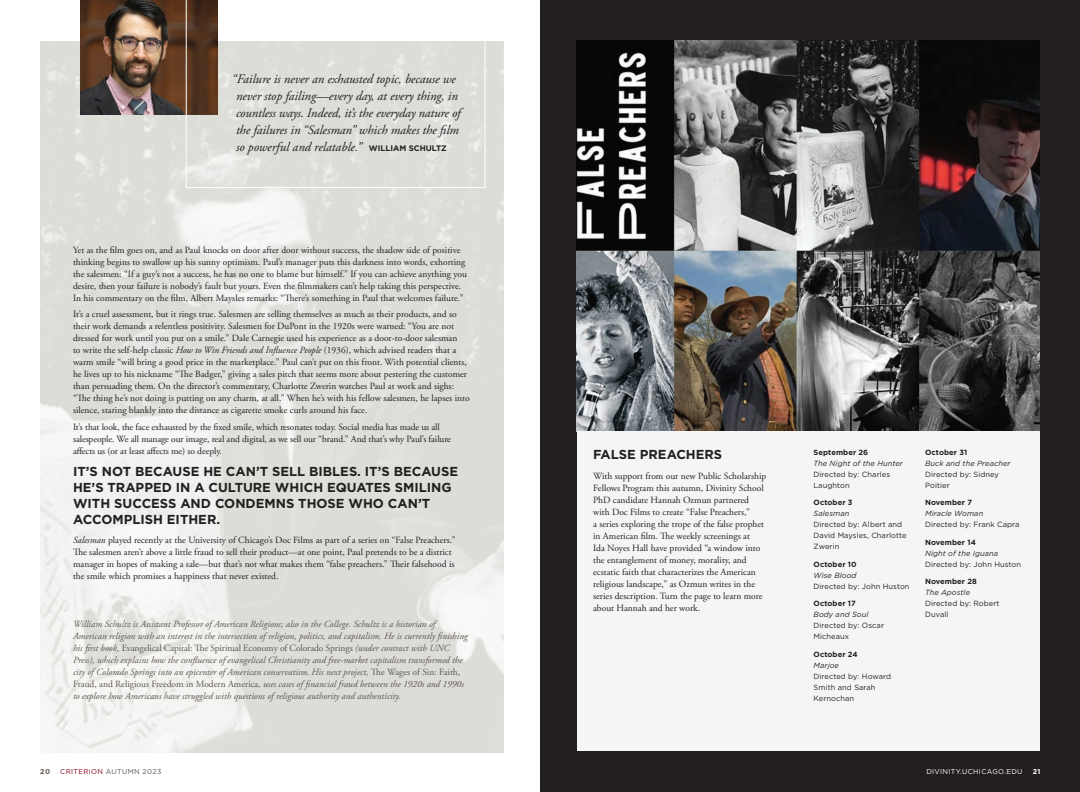
<style>
.page{position:relative;width:1080px;height:792px;background:#fff}
.page>*{position:absolute;margin:0;border:0;box-sizing:border-box;transform-origin:0 0}
.t1{font:italic 13px/17px "Adobe Garamond Pro";letter-spacing:-.005em;color:#231f20}
.t2{font:700 13px/16px "Gotham";color:#231f20}
.t3{font:9.5px/12px "Adobe Garamond Pro";color:#231f20}
.t4{font:italic 9.5px/12px "Adobe Garamond Pro";color:#5d544f}
.t5{font:7.5px/11px "Gotham";letter-spacing:.01em;color:#231f20}
.t6{font:italic 7.5px "Gotham";letter-spacing:.01em;color:#231f20}
.t7{font:700 7.5px "Gotham";letter-spacing:.01em;color:#231f20}
.t8{font:7px "Gotham";letter-spacing:.05em;color:#fff}
.t9{font:7px "Gotham";letter-spacing:.05em;color:#5d544f}
.t10{font:700 7px "Gotham";color:#5d544f}
.t11{font:700 7px "Gotham";color:#fff}
.s1{font-family:"Gotham";font-weight:700;font-style:normal;font-size:8px}
.s2{font-style:italic}
.s3{font-style:normal}
.s4{color:#8a011f}
</style>
<div class="page">
<div style="left:540px;top:0;width:540px;height:792px;background:#231f20"></div>
<img style="left:577px;top:40px;width:463px;height:391px">
<div style="left:577px;top:431px;width:463px;height:320px;background:#f5f5f4"></div>
<img style="left:40px;top:41px;width:464px;height:711px">
<img style="left:80px;top:0;width:106px;height:115px">
<svg style="left:186px;top:0;width:300px;height:188px"></svg>
<p class="t1" style="left:236px;top:70px;width:226px;text-indent:-4px">“Failure is never an exhausted topic, because we never stop failing—every day, at every thing, in countless ways. Indeed, it’s the everyday nature of the failures in “Salesman” which makes the film so powerful and relatable.” <span class="s1">WILLIAM SCHULTZ</span></p>
<p class="t3" style="left:73px;top:244px;width:396px">Yet as the film goes on, and as Paul knocks on door after door without success, the shadow side of positive thinking begins to swallow up his sunny optimism. Paul’s manager puts this darkness into words, exhorting the salesmen: “If a guy’s not a success, he has no one to blame but himself.” If you can achieve anything you desire, then your failure is nobody’s fault but yours. Even the filmmakers can’t help taking this perspective.<br>In his commentary on the film, Albert Maysles remarks: “There’s something in Paul that welcomes failure.”</p>
<p class="t3" style="left:73px;top:309px;width:398px">It’s a cruel assessment, but it rings true. Salesmen are selling themselves as much as their products, and so their work demands a relentless positivity. Salesmen for DuPont in the 1920s were warned: “You are not dressed for work until you put on a smile.” Dale Carnegie used his experience as a door-to-door salesman<br>to write the self-help classic <span class="s2">How to Win Friends and Influence People</span> (1936), which advised readers that a warm smile “will bring a good price in the marketplace.” Paul can’t put on this front. With potential clients, he lives up to his nickname “The Badger,” giving a sales pitch that seems more about pestering the customer than persuading them. On the director’s commentary, Charlotte Zwerin watches Paul at work and sighs: “The thing he’s not doing is putting on any charm, at all.” When he’s with his fellow salesmen, he lapses into silence, staring blankly into the distance as cigarette smoke curls around his face.</p>
<p class="t3" style="left:73px;top:421px;width:380px">It’s that look, the face exhausted by the fixed smile, which resonates today. Social media has made us all salespeople. We all manage our image, real and digital, as we sell our “brand.” And that’s why Paul’s failure affects us (or at least affects me) so deeply.</p>
<h1 class="t2" style="left:73px;top:464px;width:387px">IT’S NOT BECAUSE HE CAN’T SELL BIBLES. IT’S BECAUSE HE’S TRAPPED IN A CULTURE WHICH EQUATES SMILING WITH SUCCESS AND CONDEMNS THOSE WHO CAN’T ACCOMPLISH EITHER.</h1>
<p class="t3" style="left:73px;top:534px;width:384px"><span class="s2">Salesman</span> played recently at the University of Chicago’s Doc Films as part of a series on “False Preachers.” The salesmen aren’t above a little fraud to sell their product—at one point, Paul pretends to be a district manager in hopes of making a sale—but that’s not what makes them “false preachers.” Their falsehood is the smile which promises a happiness that never existed.</p>
<p class="t4" style="left:73px;top:618px;width:396px">William Schultz is Assistant Professor of American Religions; also in the College. Schultz is a historian of American religion with an interest in the intersection of religion, politics, and capitalism. He is currently finishing his first book, <span class="s3">Evangelical Capital: The Spiritual Economy of Colorado Springs</span> (under contract with UNC Press), which explains how the confluence of evangelical Christianity and free-market capitalism transformed the city of Colorado Springs into an epicenter of American conservatism. His next project, <span class="s3">The Wages of Sin: Faith, Fraud, and Religious Freedom in Modern America</span>, uses cases of financial fraud between the 1920s and 1990s to explore how Americans have struggled with questions of religious authority and authenticity.</p>
<p class="t10" style="left:40px;top:767px;width:11px">20</p>
<p class="t9" style="left:60px;top:767px;width:103px"><span class="s4">CRITERION</span> AUTUMN 2023</p>
<h1 class="t2" style="left:593px;top:446px;width:131px">FALSE PREACHERS</h1>
<p class="t3" style="left:593px;top:470px;width:175px">With support from our new Public Scholarship Fellows Program this autumn, Divinity School PhD candidate Hannah Ozmun partnered with Doc Films to create “False Preachers,”<br>a series exploring the trope of the false prophet in American film. The weekly screenings at<br>Ida Noyes Hall have provided “a window into the entanglement of money, morality, and ecstatic faith that characterizes the American religious landscape,” as Ozmun writes in the series description. Turn the page to learn more about Hannah and her work.</p>
<p class="t7" style="left:814px;top:447px;width:56px">September 26</p>
<p class="t6" style="left:814px;top:458px;width:91px">The Night of the Hunter</p>
<p class="t5" style="left:814px;top:468px;width:78px">Directed by: Charles<br>Laughton</p>
<p class="t7" style="left:814px;top:498px;width:40px">October 3</p>
<p class="t6" style="left:814px;top:509px;width:37px">Salesman</p>
<p class="t5" style="left:814px;top:519px;width:95px">Directed by: Albert and<br>David Maysles, Charlotte<br>Zwerin</p>
<p class="t7" style="left:814px;top:559px;width:44px">October 10</p>
<p class="t6" style="left:814px;top:570px;width:44px">Wise Blood</p>
<p class="t5" style="left:814px;top:580px;width:97px">Directed by: John Huston</p>
<p class="t7" style="left:814px;top:599px;width:44px">October 17</p>
<p class="t6" style="left:814px;top:610px;width:56px">Body and Soul</p>
<p class="t5" style="left:814px;top:620px;width:72px">Directed by: Oscar<br>Micheaux</p>
<p class="t7" style="left:814px;top:649px;width:46px">October 24</p>
<p class="t6" style="left:814px;top:660px;width:27px">Marjoe</p>
<p class="t5" style="left:814px;top:670px;width:79px">Directed by: Howard<br>Smith and Sarah<br>Kernochan</p>
<p class="t7" style="left:925px;top:447px;width:44px">October 31</p>
<p class="t6" style="left:925px;top:458px;width:87px">Buck and the Preacher</p>
<p class="t5" style="left:925px;top:469px;width:75px">Directed by: Sidney<br>Poitier</p>
<p class="t7" style="left:925px;top:498px;width:49px">November 7</p>
<p class="t6" style="left:925px;top:509px;width:60px">Miracle Woman</p>
<p class="t5" style="left:925px;top:519px;width:96px">Directed by: Frank Capra</p>
<p class="t7" style="left:925px;top:537px;width:52px">November 14</p>
<p class="t6" style="left:925px;top:548px;width:75px">Night of the Iguana</p>
<p class="t5" style="left:925px;top:558px;width:97px">Directed by: John Huston</p>
<p class="t7" style="left:925px;top:577px;width:53px">November 28</p>
<p class="t6" style="left:925px;top:588px;width:46px">The Apostle</p>
<p class="t5" style="left:925px;top:598px;width:76px">Directed by: Robert<br>Duvall</p>
<p class="t8" style="left:926px;top:767px;width:98px">DIVINITY.UCHICAGO.EDU</p>
<p class="t11" style="left:1033px;top:766px;width:9px">21</p>
</div>
